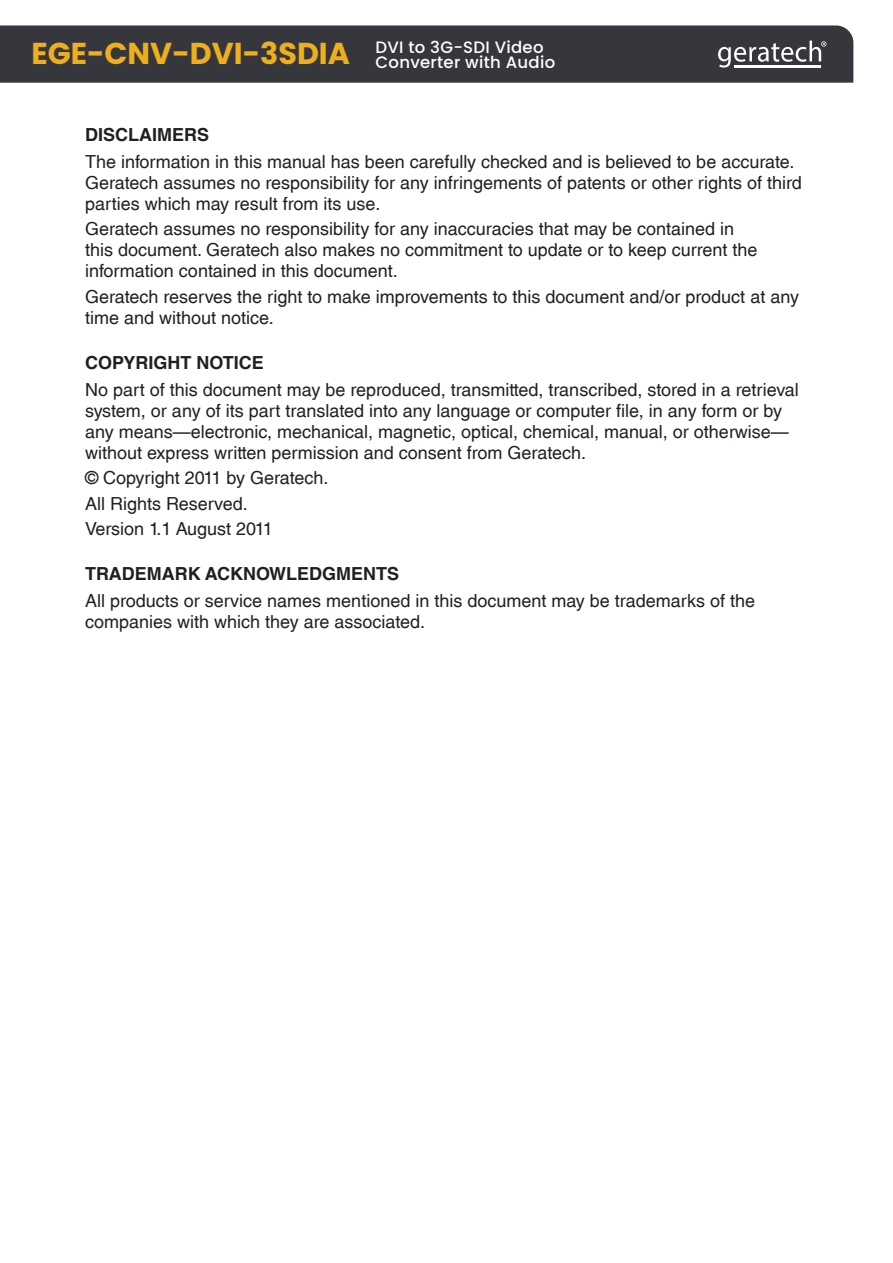
<style>
.page{position:relative;width:893px;height:1263px;background:#fff}
.page>*{position:absolute;margin:0;border:0;box-sizing:border-box;transform-origin:0 0}
.Paragraph{font:18px/21px "Helvetica LT Std";color:#231f20}
.Disclaimers_Header{font:700 18px "Helvetica LT Std";color:#231f20}
.t1{font:500 16.5px/15px "Poppins";letter-spacing:.015em;color:#fff}
</style>
<div class="page">
<div style="left:0;top:25px;width:853px;height:58px;background:#36373d"></div>
<svg style="left:718px;top:41px;width:108px;height:27px"></svg>
<hr style="left:762px;top:65px;width:30px;height:2px;background:#fff">
<hr style="left:792px;top:65px;width:29px;height:2px;background:#fff">
<hr style="left:734px;top:65px;width:28px;height:2px;background:#fff">
<p class="t1" style="left:31px;top:40px;width:525px;text-indent:344px">DVI to 3G-SDI Video<br><sup>EGE-CNV-DVI-3SDIA</sup> Converter with Audio</p>
<p class="Disclaimers_Header" style="left:85px;top:123px;width:126px">DISCLAIMERS</p>
<p class="Paragraph" style="left:85px;top:151px;width:718px">The information in this manual has been carefully checked and is believed to be accurate.<br>Geratech assumes no responsibility for any infringements of patents or other rights of third parties which may result from its use.</p>
<p class="Paragraph" style="left:85px;top:218px;width:674px">Geratech assumes no responsibility for any inaccuracies that may be contained in this document. Geratech also makes no commitment to update or to keep current the information contained in this document.</p>
<p class="Paragraph" style="left:85px;top:286px;width:715px">Geratech reserves the right to make improvements to this document and/or product at any time and without notice.</p>
<p class="Disclaimers_Header" style="left:85px;top:351px;width:180px">COPYRIGHT NOTICE</p>
<p class="Paragraph" style="left:85px;top:379px;width:715px">No part of this document may be reproduced, transmitted, transcribed, stored in a retrieval system, or any of its part translated into any language or computer file, in any form or by any means—electronic, mechanical, magnetic, optical, chemical, manual, or otherwise— without express written permission and consent from Geratech.</p>
<p class="Paragraph" style="left:85px;top:467px;width:245px">© Copyright 2011 by Geratech.</p>
<p class="Paragraph" style="left:85px;top:493px;width:164px">All Rights Reserved.</p>
<p class="Paragraph" style="left:85px;top:518px;width:189px">Version 1.1 August 2011</p>
<p class="Disclaimers_Header" style="left:85px;top:563px;width:316px">TRADEMARK ACKNOWLEDGMENTS</p>
<p class="Paragraph" style="left:85px;top:590px;width:671px">All products or service names mentioned in this document may be trademarks of the companies with which they are associated.</p>
</div>
